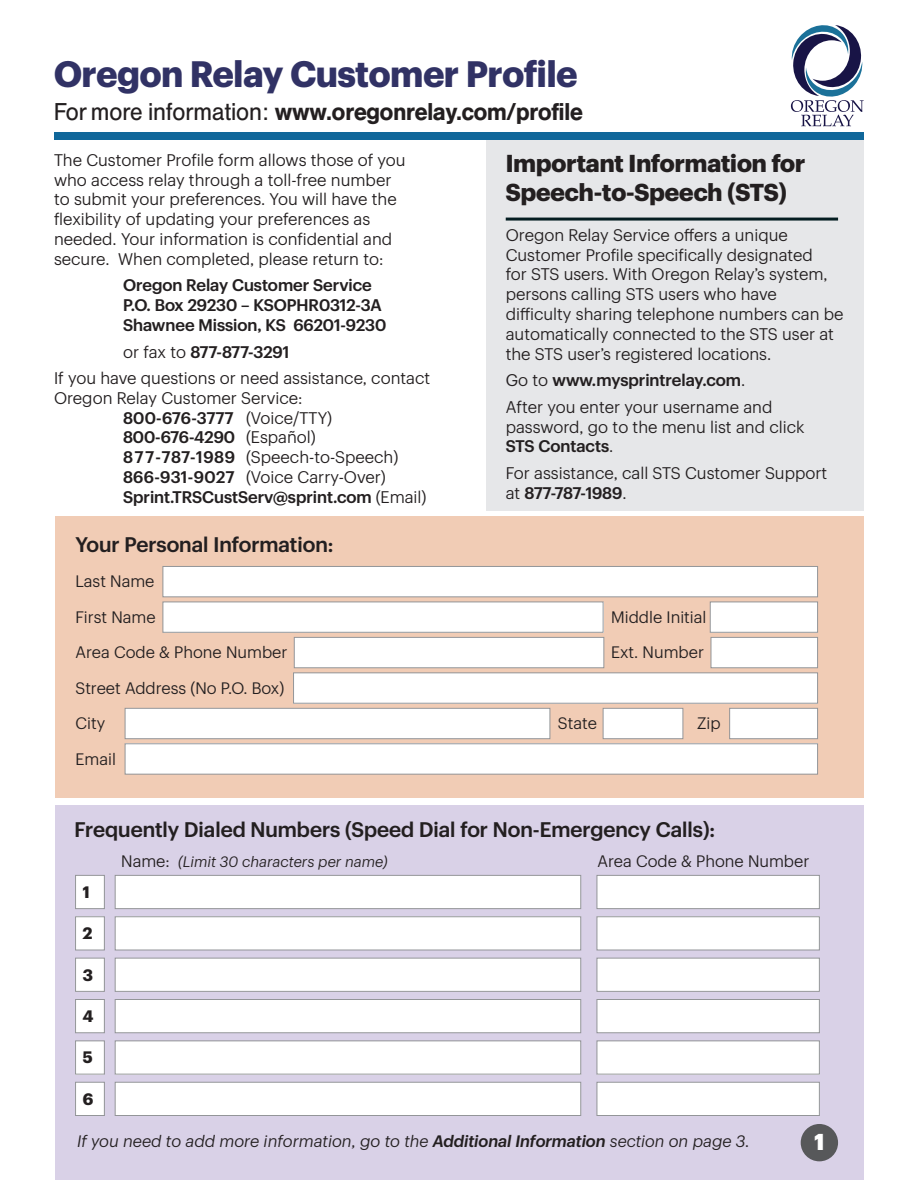
<style>
.page{position:relative;width:918px;height:1188px;background:#fff}
.page>*{position:absolute;margin:0;border:0;box-sizing:border-box;transform-origin:0 0}
.t1{font:700 36px "Sprint Sans";color:#313265}
.t2{font:500 24px "Berthold Standard BQ";color:#231f20;scale:.96 1}
.t3{font:700 24px/28.8px "Sprint Sans";color:#231f20}
.t4{font:900 22.5px "Sprint Sans";color:#fff}
.t5{font:500 20.7px "Sprint Sans";color:#231f20}
.t6{font:16.5px/19.8px "Sprint Sans";color:#231f20}
.t7{font:500 16.5px/19.8px "Sprint Sans";color:#231f20}
.t8{font:16.2px/35.4px "Sprint Sans";color:#231f20}
.t9{font:italic 16.2px "Sprint Sans";color:#231f20}
.t10{font:700 16.2px "Sprint Sans";color:#231f20}
.t11{font:italic 14.85px "Sprint Sans";color:#231f20}
.s1{font-weight:400}
.s2{font-weight:500}
.s3{font-style:normal;font-size:16.2px}
</style>
<div class="page">
<div style="left:55px;top:516px;width:809px;height:282px;background:#f1ccb5"></div>
<div style="left:163px;top:566px;width:655px;height:31px;background:#fff"></div>
<div style="left:163px;top:566px;width:655px;height:31px;border:1px solid #939598"></div>
<div style="left:294px;top:637px;width:310px;height:31px;background:#fff"></div>
<div style="left:294px;top:637px;width:310px;height:31px;border:1px solid #939598"></div>
<div style="left:711px;top:637px;width:107px;height:31px;background:#fff"></div>
<div style="left:711px;top:637px;width:107px;height:31px;border:1px solid #939598"></div>
<div style="left:294px;top:673px;width:524px;height:30px;background:#fff"></div>
<div style="left:293px;top:672px;width:525px;height:32px;border:1px solid #939598"></div>
<div style="left:125px;top:708px;width:425px;height:31px;background:#fff"></div>
<div style="left:125px;top:708px;width:425px;height:31px;border:1px solid #939598"></div>
<div style="left:603px;top:708px;width:80px;height:31px;background:#fff"></div>
<div style="left:603px;top:708px;width:80px;height:31px;border:1px solid #939598"></div>
<div style="left:730px;top:708px;width:88px;height:31px;background:#fff"></div>
<div style="left:729px;top:708px;width:89px;height:31px;border:1px solid #939598"></div>
<div style="left:125px;top:744px;width:693px;height:30px;background:#fff"></div>
<div style="left:125px;top:743px;width:693px;height:32px;border:1px solid #939598"></div>
<div style="left:163px;top:602px;width:440px;height:30px;background:#fff"></div>
<div style="left:163px;top:602px;width:440px;height:31px;border:1px solid #939598"></div>
<div style="left:710px;top:602px;width:108px;height:30px;background:#fff"></div>
<div style="left:710px;top:602px;width:108px;height:31px;border:1px solid #939598"></div>
<div style="left:55px;top:805px;width:809px;height:374px;background:#d9d1e7"></div>
<div style="left:76px;top:875px;width:28px;height:34px;background:#fff"></div>
<div style="left:75px;top:875px;width:30px;height:34px;border:1px solid #939598"></div>
<div style="left:115px;top:875px;width:466px;height:34px;background:#fff"></div>
<div style="left:115px;top:875px;width:466px;height:34px;border:1px solid #939598"></div>
<div style="left:597px;top:875px;width:222px;height:34px;background:#fff"></div>
<div style="left:597px;top:875px;width:223px;height:34px;border:1px solid #939598"></div>
<div style="left:76px;top:917px;width:28px;height:33px;background:#fff"></div>
<div style="left:75px;top:916px;width:30px;height:34px;border:1px solid #939598"></div>
<div style="left:115px;top:917px;width:466px;height:33px;background:#fff"></div>
<div style="left:115px;top:916px;width:466px;height:34px;border:1px solid #939598"></div>
<div style="left:597px;top:917px;width:222px;height:33px;background:#fff"></div>
<div style="left:597px;top:916px;width:223px;height:34px;border:1px solid #939598"></div>
<div style="left:76px;top:958px;width:28px;height:33px;background:#fff"></div>
<div style="left:75px;top:958px;width:30px;height:34px;border:1px solid #939598"></div>
<div style="left:115px;top:958px;width:466px;height:33px;background:#fff"></div>
<div style="left:115px;top:958px;width:466px;height:34px;border:1px solid #939598"></div>
<div style="left:597px;top:958px;width:222px;height:33px;background:#fff"></div>
<div style="left:597px;top:958px;width:223px;height:34px;border:1px solid #939598"></div>
<div style="left:76px;top:1000px;width:28px;height:33px;background:#fff"></div>
<div style="left:75px;top:999px;width:30px;height:34px;border:1px solid #939598"></div>
<div style="left:115px;top:1000px;width:466px;height:33px;background:#fff"></div>
<div style="left:115px;top:999px;width:466px;height:34px;border:1px solid #939598"></div>
<div style="left:597px;top:1000px;width:222px;height:33px;background:#fff"></div>
<div style="left:597px;top:999px;width:223px;height:34px;border:1px solid #939598"></div>
<div style="left:76px;top:1041px;width:28px;height:33px;background:#fff"></div>
<div style="left:75px;top:1041px;width:30px;height:33px;border:1px solid #939598"></div>
<div style="left:115px;top:1041px;width:466px;height:33px;background:#fff"></div>
<div style="left:597px;top:1041px;width:222px;height:33px;background:#fff"></div>
<div style="left:76px;top:1082px;width:28px;height:34px;background:#fff"></div>
<div style="left:75px;top:1082px;width:30px;height:34px;border:1px solid #939598"></div>
<div style="left:115px;top:1082px;width:466px;height:34px;background:#fff"></div>
<div style="left:115px;top:1082px;width:466px;height:34px;border:1px solid #939598"></div>
<div style="left:597px;top:1082px;width:222px;height:34px;background:#fff"></div>
<div style="left:597px;top:1082px;width:223px;height:34px;border:1px solid #939598"></div>
<div style="left:801px;top:1124px;width:37px;height:37px;background:#57585a;border-radius:50%"></div>
<div style="left:486px;top:132px;width:378px;height:379px;background:#e6e7e9"></div>
<div style="left:54px;top:132px;width:810px;height:8px;background:#10679a"></div>
<svg style="left:791px;top:25px;width:73px;height:101px"></svg>
<hr style="left:506px;top:218px;width:332px;height:3px;background:#051e22">
<h1 class="t1" style="left:54px;top:46px;width:525px">Oregon Relay Customer Profile</h1>
<h2 class="t2" style="left:54px;top:98px;width:552px"><span class="s1">For more information:</span> www.oregonrelay.com/profile</h2>
<p class="t6" style="left:54px;top:149px;width:353px">The Customer Profile form allows those of you who access relay through a toll-free number to submit your preferences. You will have the flexibility of updating your preferences as needed. Your information is confidential and secure. When completed, please return to:</p>
<p class="t7" style="left:123px;top:274px;width:265px">Oregon Relay Customer Service<br>P.O. Box 29230 – KSOPHR0312-3A<br>Shawnee Mission, KS 66201-9230</p>
<p class="t6" style="left:54px;top:337px;width:378px;line-height:26.5px;text-indent:69px">or fax to <span class="s2">877-877-3291<br></span>If you have questions or need assistance, contact</p>
<p class="t6" style="left:123px;top:387px;width:305px;text-indent:-69px">Oregon Relay Customer Service:<br><span class="s2">800-676-3777</span> (Voice/TTY)<br><span class="s2">800-676-4290</span> (Español)<br><span class="s2">877-787-1989</span> (Speech-to-Speech)<br><span class="s2">866-931-9027</span> (Voice Carry-Over)<br><span class="s2">Sprint.TRSCustServ@sprint.com</span> (Email)</p>
<h2 class="t3" style="left:506px;top:147px;width:301px">Important Information for<br>Speech-to-Speech (STS)</h2>
<p class="t6" style="left:506px;top:224px;width:339px">Oregon Relay Service offers a unique Customer Profile specifically designated<br>for STS users. With Oregon Relay’s system, persons calling STS users who have difficulty sharing telephone numbers can be automatically connected to the STS user at the STS user’s registered locations.</p>
<p class="t6" style="left:506px;top:366px;width:268px;line-height:26.5px">Go to <span class="s2">www.mysprintrelay.com</span>.<br>After you enter your username and</p>
<p class="t6" style="left:506px;top:415px;width:300px">password, go to the menu list and click<br><span class="s2">STS Contacts</span>.</p>
<p class="t6" style="left:506px;top:462px;width:323px">For assistance, call STS Customer Support at <span class="s2">877-787-1989</span>.</p>
<p class="t5" style="left:76px;top:529px;width:259px">Your Personal Information:</p>
<p class="t8" style="left:76px;top:562px;width:82px">Last Name<br>First Name</p>
<p class="t8" style="left:611px;top:598px;width:97px">Middle Initial</p>
<p class="t8" style="left:76px;top:633px;width:213px">Area Code &amp; Phone Number</p>
<p class="t8" style="left:611px;top:633px;width:94px">Ext. Number</p>
<p class="t8" style="left:76px;top:669px;width:210px">Street Address (No P.O. Box)<br>City</p>
<p class="t8" style="left:558px;top:704px;width:41px">State</p>
<p class="t8" style="left:697px;top:704px;width:25px">Zip</p>
<p class="t8" style="left:76px;top:740px;width:42px">Email</p>
<p class="t5" style="left:75px;top:814px;width:642px">Frequently Dialed Numbers (Speed Dial for Non-Emergency Calls):</p>
<p class="t11" style="left:121px;top:851px;width:268px"><span class="s3">Name:</span> (Limit 30 characters per name)</p>
<p class="t8" style="left:598px;top:843px;width:213px">Area Code &amp; Phone Number</p>
<p class="t10" style="left:83px;top:879px;width:8px">1</p>
<p class="t10" style="left:83px;top:921px;width:11px">2</p>
<p class="t10" style="left:83px;top:962px;width:12px">3</p>
<p class="t10" style="left:83px;top:1004px;width:12px">4</p>
<p class="t10" style="left:83px;top:1045px;width:11px">5</p>
<p class="t10" style="left:83px;top:1086px;width:12px">6</p>
<p class="t9" style="left:77px;top:1129px;width:674px">If you need to add more information, go to the <span class="s2">Additional Information</span> section on page 3.</p>
<h3 class="t4" style="left:814px;top:1124px;width:11px">1</h3>
</div>
